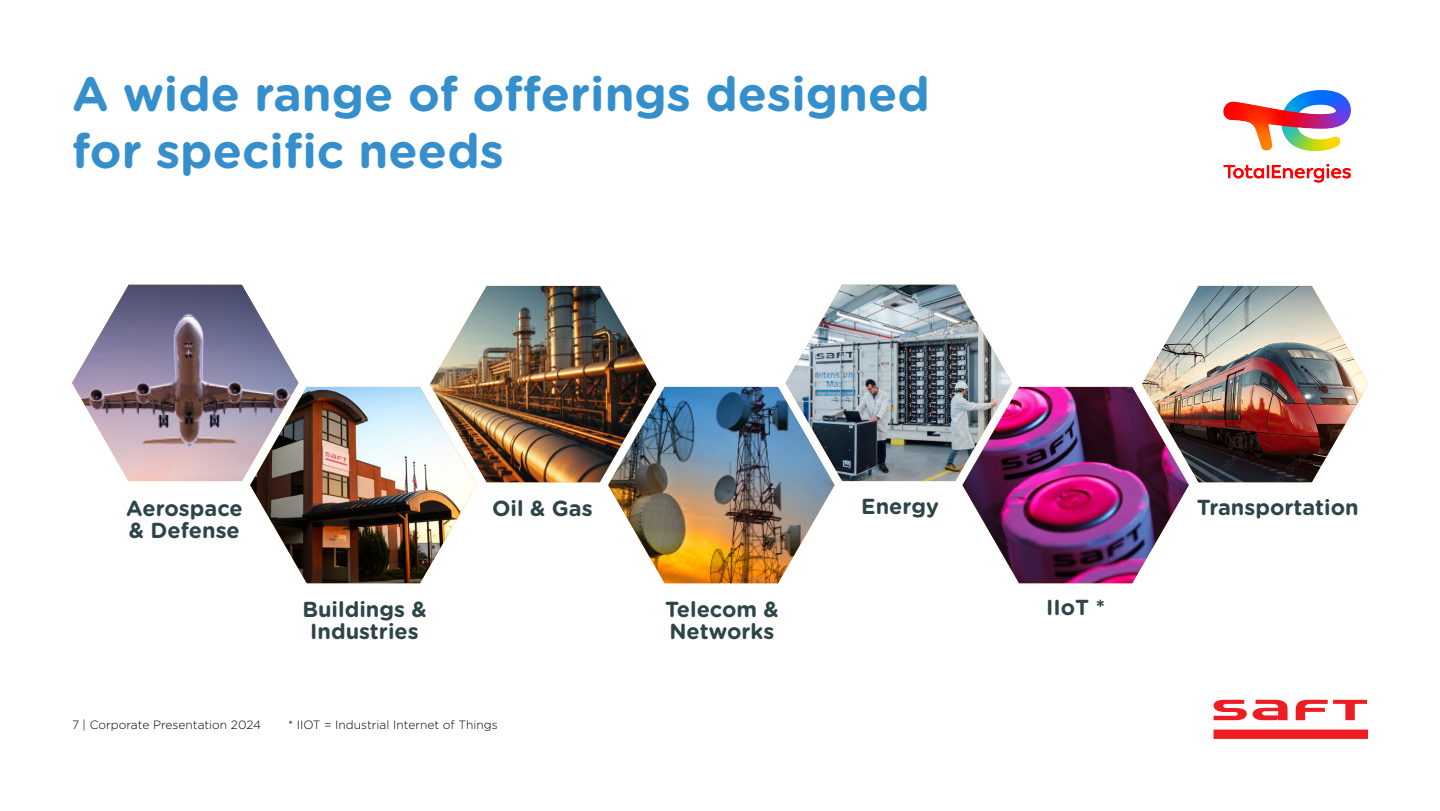
<style>
.page{position:relative;width:1440px;height:811px;background:#fff}
.page>*{position:absolute;margin:0;border:0;box-sizing:border-box;transform-origin:0 0}
.t1{font:700 48px/57.6px "Gotham Rounded";color:#368fcd}
.t2{font:700 21.8px/21.8px "Gotham Rounded";color:#2d4548}
.t3{font:300 12px "Gotham Rounded";color:#000}
</style>
<div class="page">
<svg style="left:1214px;top:699px;width:154px;height:39px"></svg>
<img style="left:1223px;top:90px;width:128px;height:93px">
<img style="left:72px;top:284px;width:1240px;height:299px">
<img style="left:1142px;top:286px;width:226px;height:196px">
<p class="t1" style="left:72px;top:63px;width:860px">A wide range of offerings designed for specific needs</p>
<p class="t2" style="left:126px;top:496px;width:118px">Aerospace &amp; Defense</p>
<p class="t2" style="left:302px;top:597px;width:126px">Buildings &amp;</p>
<p class="t2" style="left:310px;top:619px;width:110px">Industries</p>
<p class="t2" style="left:492px;top:496px;width:102px">Oil &amp; Gas</p>
<p class="t2" style="left:861px;top:494px;width:79px">Energy</p>
<p class="t2" style="left:1197px;top:494px;width:164px">Transportation</p>
<p class="t2" style="left:665px;top:597px;width:115px">Telecom &amp;<br>Networks</p>
<p class="t2" style="left:1046px;top:595px;width:60px">IIoT *</p>
<p class="t3" style="left:72px;top:716px;width:191px">7 | Corporate Presentation 2024</p>
<p class="t3" style="left:288px;top:716px;width:211px">* IIOT = Industrial Internet of Things</p>
</div>
